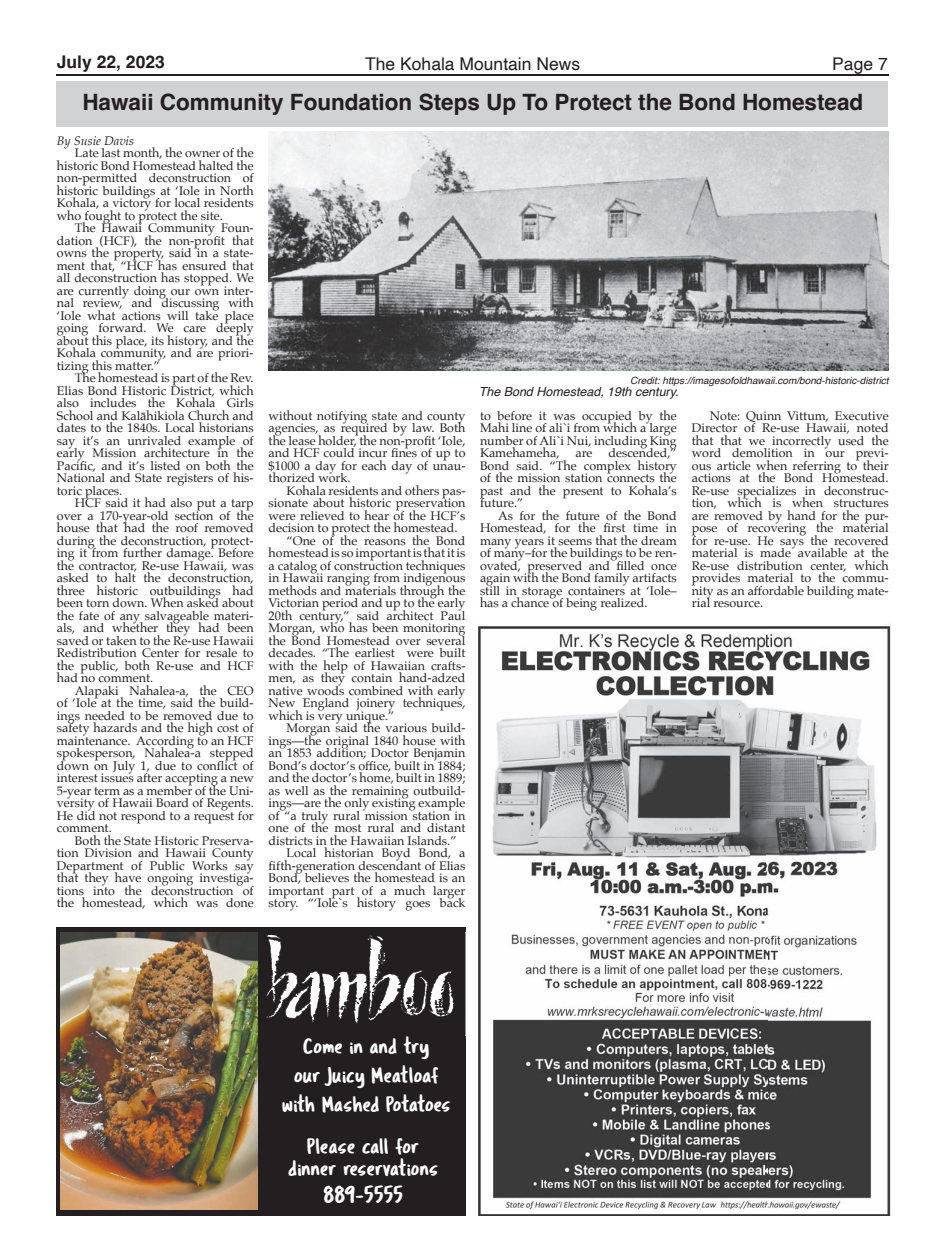
<style>
.page{position:relative;width:945px;height:1260px;background:#fff}
.page>*{position:absolute;margin:0;border:0;box-sizing:border-box;transform-origin:0 0}
.t1{font:25px "Tragic Marker";color:#fff}
.t2{font:22.5px/28.8px "Tragic Marker";color:#fff;text-align:center}
.t3{font:700 22.5px "Helvetica";color:#231f20}
.t4{font:17.5px "Helvetica";color:#231f20}
.t5{font:700 17.5px "Helvetica";color:#231f20}
.t6{font:12.5px/12.5px "Palatino";color:#231f20;text-align:justify}
.t7{font:italic 12.5px "Helvetica";color:#231f20}
.t8{font:italic 12.5px "Palatino";color:#231f20}
.t9{font:italic 10px "Helvetica";color:#231f20}
</style>
<div class="page">
<hr style="left:56px;top:75px;width:833px;height:1px;background:#231f20">
<div style="left:56px;top:81px;width:832px;height:46px;background:#d1d2d4"></div>
<div style="left:56px;top:928px;width:410px;height:288px;background:#231f20"></div>
<img style="left:356px;top:933px;width:110px;height:102px">
<svg style="left:266px;top:935px;width:189px;height:88px"></svg>
<img style="left:61px;top:932px;width:197px;height:278px">
<img style="left:268px;top:132px;width:621px;height:238px">
<img style="left:478px;top:626px;width:413px;height:590px">
<h3 class="t5" style="left:57px;top:54px;width:109px">July 22, 2023</h3>
<h3 class="t4" style="left:365px;top:50px;width:216px">The Kohala Mountain News</h3>
<h3 class="t4" style="left:832px;top:50px;width:57px">Page 7</h3>
<h2 class="t3" style="left:82px;top:93px;width:782px">Hawaii Community Foundation Steps Up To Protect the Bond Homestead</h2>
<p class="t8" style="left:57px;top:130px;width:79px">By Susie Davis</p>
<p class="t6" style="left:57px;top:147px;width:198px;text-indent:18px">Late last month, the owner of the historic Bond Homestead halted the non-permitted deconstruction of historic buildings at ʻIole in North Kohala, a victory for local residents who fought to protect the site.</p>
<p class="t6" style="left:57px;top:222px;width:198px;text-indent:18px">The Hawaii Community Foun&shy;dation (HCF), the non-profit that owns the property, said in a state&shy;ment that, “HCF has ensured that all deconstruction has stopped. We are currently doing our own inter&shy;nal review, and discussing with ʻIole what actions will take place going forward. We care deeply about this place, its history, and the Kohala community, and are priori&shy;tizing this matter.”</p>
<p class="t6" style="left:57px;top:372px;width:198px;text-indent:18px">The homestead is part of the Rev.<br>Elias Bond Historic District, which also includes the Kohala Girls School and Kalāhikiola Church and dates to the 1840s. Local historians say it’s an unrivaled example of early Mission architecture in the Pacific, and it’s listed on both the National and State registers of his&shy;toric places.</p>
<p class="t6" style="left:57px;top:497px;width:198px;text-indent:18px">HCF said it had also put a tarp over a 170-year-old section of the house that had the roof removed during the deconstruction, protect&shy;ing it from further damage. Before the contractor, Re-use Hawaii, was asked to halt the deconstruction, three historic outbuildings had been torn down. When asked about the fate of any salvageable materi&shy;als, and whether they had been saved or taken to the Re-use Hawaii Redistribution Center for resale to the public, both Re-use and HCF had no comment.</p>
<p class="t6" style="left:57px;top:684px;width:198px;text-indent:18px">Alapaki Nahalea-a, the CEO of ʻIole at the time, said the build&shy;ings needed to be removed due to safety hazards and the high cost of maintenance. According to an HCF spokesperson, Nahalea-a stepped down on July 1, due to conflict of interest issues after accepting a new 5-year term as a member of the Uni&shy;versity of Hawaii Board of Regents.<br>He did not respond to a request for comment.</p>
<p class="t6" style="left:57px;top:834px;width:198px;text-indent:18px">Both the State Historic Preserva&shy;tion Division and Hawaii County Department of Public Works say that they have ongoing investiga&shy;tions into the deconstruction of the homestead, which was done</p>
<p class="t6" style="left:269px;top:409px;width:198px">without notifying state and county agencies, as required by law. Both the lease holder, the non-profit ʻIole, and HCF could incur fines of up to $1000 a day for each day of unau&shy;thorized work.</p>
<p class="t6" style="left:287px;top:484px;width:180px">Kohala residents and others pas-</p>
<p class="t6" style="left:269px;top:497px;width:198px">sionate about historic preservation</p>
<p class="t6" style="left:269px;top:509px;width:198px">were relieved to hear of the HCF’s</p>
<p class="t6" style="left:269px;top:522px;width:190px">decision to protect the homestead.</p>
<p class="t6" style="left:287px;top:534px;width:180px">“One of the reasons the Bond</p>
<p class="t6" style="left:269px;top:547px;width:198px">homestead is so important is that it is</p>
<p class="t6" style="left:269px;top:559px;width:198px">a catalog of construction techniques</p>
<p class="t6" style="left:269px;top:572px;width:198px">in Hawaii ranging from indigenous</p>
<p class="t6" style="left:269px;top:584px;width:198px">methods and materials through the</p>
<p class="t6" style="left:269px;top:597px;width:198px">Victorian period and up to the early</p>
<p class="t6" style="left:269px;top:609px;width:198px">20th century,” said architect Paul</p>
<p class="t6" style="left:269px;top:622px;width:198px">Morgan, who has been monitoring</p>
<p class="t6" style="left:269px;top:634px;width:198px">the Bond Homestead over several</p>
<p class="t6" style="left:269px;top:647px;width:198px">decades. “The earliest were built</p>
<p class="t6" style="left:269px;top:659px;width:198px">with the help of Hawaiian crafts-</p>
<p class="t6" style="left:269px;top:672px;width:198px">men, as they contain hand-adzed</p>
<p class="t6" style="left:269px;top:684px;width:198px">native woods combined with early</p>
<p class="t6" style="left:269px;top:697px;width:198px">New England joinery techniques,</p>
<p class="t6" style="left:269px;top:709px;width:127px">which is very unique.”</p>
<p class="t6" style="left:287px;top:722px;width:180px">Morgan said the various build-</p>
<p class="t6" style="left:269px;top:734px;width:198px">ings—the original 1840 house with</p>
<p class="t6" style="left:269px;top:747px;width:198px">an 1853 addition; Doctor Benjamin</p>
<p class="t6" style="left:269px;top:759px;width:198px">Bond’s doctor’s office, built in 1884;</p>
<p class="t6" style="left:269px;top:772px;width:198px">and the doctor’s home, built in 1889;</p>
<p class="t6" style="left:269px;top:784px;width:198px">as well as the remaining outbuild-</p>
<p class="t6" style="left:269px;top:797px;width:198px">ings—are the only existing example</p>
<p class="t6" style="left:269px;top:809px;width:198px">of “a truly rural mission station in</p>
<p class="t6" style="left:269px;top:822px;width:198px">one of the most rural and distant</p>
<p class="t6" style="left:269px;top:834px;width:190px">districts in the Hawaiian Islands.”</p>
<p class="t6" style="left:287px;top:847px;width:180px">Local historian Boyd Bond, a</p>
<p class="t6" style="left:269px;top:860px;width:198px">fifth-generation descendant of Elias</p>
<p class="t6" style="left:269px;top:872px;width:198px">Bond, believes the homestead is an</p>
<p class="t6" style="left:269px;top:884px;width:198px">important part of a much larger</p>
<p class="t6" style="left:269px;top:897px;width:198px">story. “‘Iole`s history goes back</p>
<p class="t9" style="left:630px;top:372px;width:260px">Credit: https://imagesofoldhawaii.com/bond-historic-district</p>
<p class="t7" style="left:479px;top:382px;width:201px">The Bond Homestead, 19th century.</p>
<p class="t6" style="left:480px;top:409px;width:198px">to before it was occupied by the Mahi line of ali`i from which a large number of Ali`i Nui, including King Kamehameha,</p>
<p class="t6" style="left:480px;top:447px;width:198px;text-indent:129px">descended,” Bond said. “The complex history of the mission station connects the past and the present to Kohala’s future.”</p>
<p class="t6" style="left:480px;top:509px;width:198px;text-indent:18px">As for the future of the Bond Homestead, for the first time in many years it seems that the dream of many–for the buildings to be ren&shy;ovated, preserved and filled once again with the Bond family artifacts still in storage containers at ʻIole– has a chance of being realized.</p>
<p class="t6" style="left:576px;top:447px;width:18px">are</p>
<p class="t6" style="left:692px;top:409px;width:198px;text-indent:18px">Note: Quinn Vittum, Executive Director of Re-use Hawaii, noted that that we incorrectly used the word demolition in our previ&shy;ous article when referring to their actions at the Bond Homestead.<br>Re-use specializes in deconstruc&shy;tion, which is when structures are removed by hand for the pur&shy;pose of recovering the material for re-use. He says the recovered material is made available at the Re-use distribution center, which provides material to the commu&shy;nity as an affordable building mate&shy;rial resource.</p>
<h2 class="t2" style="left:283px;top:1034px;width:170px">Come in and try<br>our Juicy Meatloaf with Mashed Potatoes</h2>
<h2 class="t2" style="left:289px;top:1138px;width:152px;line-height:21.2px">Please call for dinner reservations</h2>
<h1 class="t1" style="left:324px;top:1185px;width:81px">889-5555</h1>
</div>
